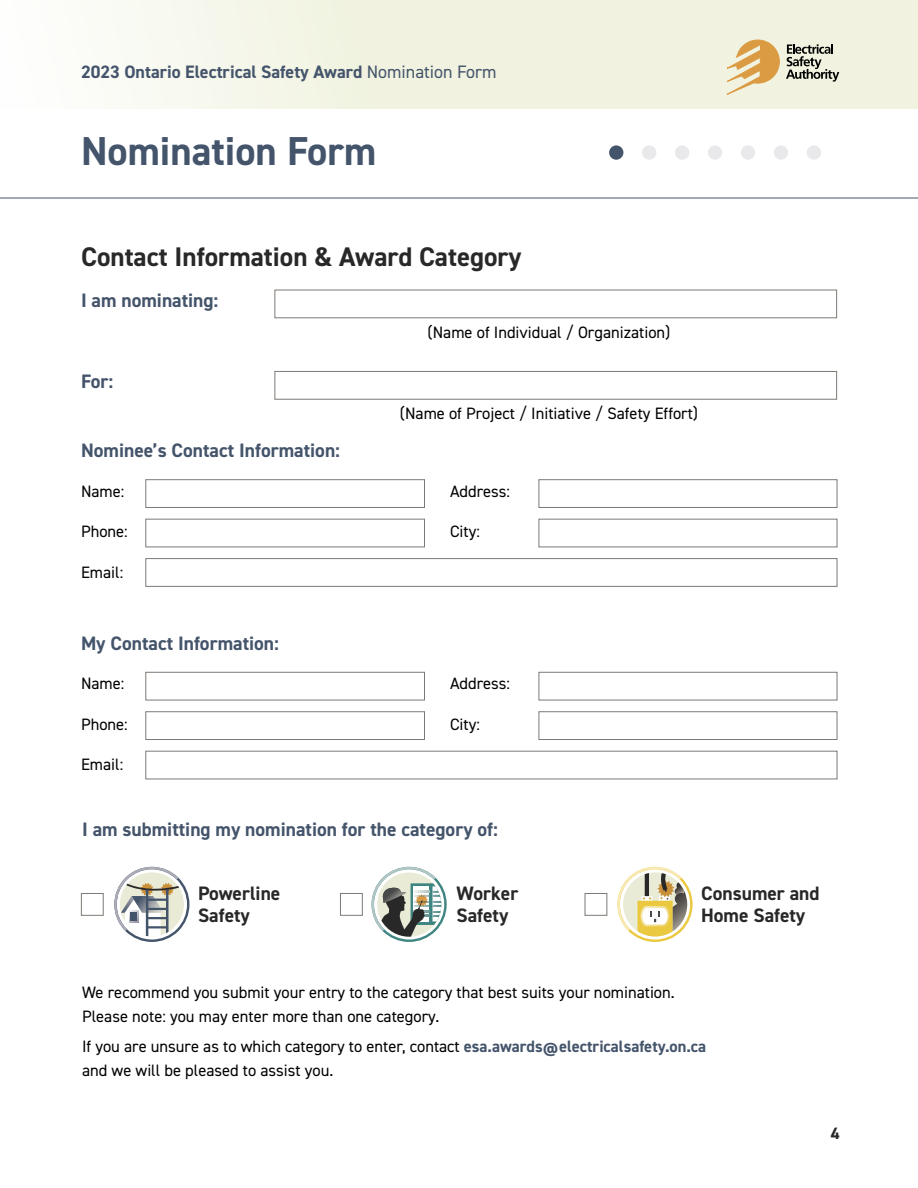
<style>
.page{position:relative;width:918px;height:1188px;background:#fff}
.page>*{position:absolute;margin:0;border:0;box-sizing:border-box;transform-origin:0 0}
.t1{font:700 40.5px "DIN2014";color:#44546b}
.t2{font:700 27px "DIN2014";color:#292828}
.t3{font:700 19.5px "DIN2014";color:#44546b}
.t4{font:700 19.5px/22.5px "DIN2014";color:#292828}
.t5{font:700 18px "DIN2014";color:#44546b}
.t6{font:16.5px/24px "DIN2014";color:#000}
.t7{font:700 16.5px "DIN2014";color:#292828}
.s1{font-weight:400}
.s2{font-weight:700;color:#44546b}
</style>
<div class="page">
<div style="left:0;top:0;width:918px;height:109px;background:linear-gradient(to right,#f9faf3,#eef0d9)"></div>
<hr style="left:0;top:198px;width:918px;height:1px;background:#44546b">
<svg style="left:721px;top:40px;width:59px;height:57px;background:#e8cfa0"></svg>
<svg style="left:786px;top:44px;width:53px;height:38px;background:#aaab9e"></svg>
<div style="left:145px;top:519px;width:280px;height:28px;border:1px solid #7e7975"></div>
<div style="left:145px;top:711px;width:280px;height:29px;border:1px solid #7e7975"></div>
<div style="left:145px;top:479px;width:280px;height:29px;border:1px solid #7e7975"></div>
<div style="left:145px;top:672px;width:280px;height:28px;border:1px solid #7e7975"></div>
<div style="left:274px;top:290px;width:563px;height:28px;border:1px solid #7e7975"></div>
<div style="left:274px;top:371px;width:563px;height:29px;border:1px solid #7e7975"></div>
<div style="left:539px;top:519px;width:298px;height:28px;border:1px solid #7e7975"></div>
<div style="left:539px;top:711px;width:298px;height:29px;border:1px solid #7e7975"></div>
<div style="left:539px;top:479px;width:298px;height:29px;border:1px solid #7e7975"></div>
<div style="left:539px;top:672px;width:298px;height:28px;border:1px solid #7e7975"></div>
<div style="left:145px;top:558px;width:692px;height:29px;border:1px solid #7e7975"></div>
<div style="left:145px;top:751px;width:692px;height:28px;border:1px solid #7e7975"></div>
<div style="left:81px;top:893px;width:23px;height:23px;border:1px solid #7e7975"></div>
<div style="left:340px;top:893px;width:23px;height:23px;border:1px solid #7e7975"></div>
<div style="left:585px;top:893px;width:22px;height:23px;border:1px solid #7e7975"></div>
<svg style="left:114px;top:867px;width:75px;height:75px"></svg>
<svg style="left:372px;top:867px;width:75px;height:75px"></svg>
<svg style="left:617px;top:867px;width:76px;height:75px"></svg>
<div style="left:807px;top:145px;width:14px;height:15px;background:#e9e8ea;border-radius:50%"></div>
<div style="left:741px;top:145px;width:14px;height:15px;background:#e9e8ea;border-radius:50%"></div>
<div style="left:675px;top:145px;width:14px;height:15px;background:#e9e8ea;border-radius:50%"></div>
<div style="left:609px;top:145px;width:14px;height:15px;background:#44546b;border-radius:50%"></div>
<div style="left:774px;top:145px;width:14px;height:15px;background:#e9e8ea;border-radius:50%"></div>
<div style="left:708px;top:145px;width:14px;height:15px;background:#e9e8ea;border-radius:50%"></div>
<div style="left:642px;top:145px;width:14px;height:15px;background:#e9e8ea;border-radius:50%"></div>
<p class="t5" style="left:81px;top:60px;width:417px">2023 Ontario Electrical Safety Award <span class="s1">Nomination Form</span></p>
<h1 class="t1" style="left:81px;top:124px;width:297px">Nomination Form</h1>
<h2 class="t2" style="left:81px;top:239px;width:442px">Contact Information &amp; Award Category</h2>
<p class="t3" style="left:81px;top:287px;width:139px">I am nominating:</p>
<p class="t6" style="left:428px;top:320px;width:244px">(Name of Individual / Organization)</p>
<p class="t3" style="left:81px;top:368px;width:34px">For:</p>
<p class="t6" style="left:400px;top:401px;width:300px">(Name of Project / Initiative / Safety Effort)</p>
<p class="t3" style="left:81px;top:438px;width:261px">Nominee’s Contact Information:</p>
<p class="t6" style="left:81px;top:479px;width:45px">Name:</p>
<p class="t6" style="left:450px;top:479px;width:62px">Address:</p>
<p class="t6" style="left:81px;top:519px;width:48px">Phone:</p>
<p class="t6" style="left:450px;top:519px;width:31px">City:</p>
<p class="t6" style="left:81px;top:560px;width:44px">Email:</p>
<p class="t3" style="left:81px;top:630px;width:199px">My Contact Information:</p>
<p class="t6" style="left:81px;top:671px;width:45px">Name:</p>
<p class="t6" style="left:450px;top:671px;width:62px">Address:</p>
<p class="t6" style="left:81px;top:712px;width:48px">Phone:</p>
<p class="t6" style="left:450px;top:712px;width:31px">City:</p>
<p class="t6" style="left:81px;top:752px;width:44px">Email:</p>
<p class="t3" style="left:82px;top:816px;width:417px">I am submitting my nomination for the category of:</p>
<p class="t4" style="left:198px;top:882px;width:84px">Powerline<br>Safety</p>
<p class="t4" style="left:457px;top:882px;width:63px">Worker<br>Safety</p>
<p class="t4" style="left:701px;top:882px;width:120px">Consumer and<br>Home Safety</p>
<p class="t6" style="left:82px;top:980px;width:594px">We recommend you submit your entry to the category that best suits your nomination.<br>Please note: you may enter more than one category.</p>
<p class="t6" style="left:82px;top:1034px;width:626px">If you are unsure as to which category to enter, contact <span class="s2">esa.awards@electricalsafety.on.ca </span>and we will be pleased to assist you.</p>
<p class="t7" style="left:831px;top:1123px;width:10px">4</p>
</div>
